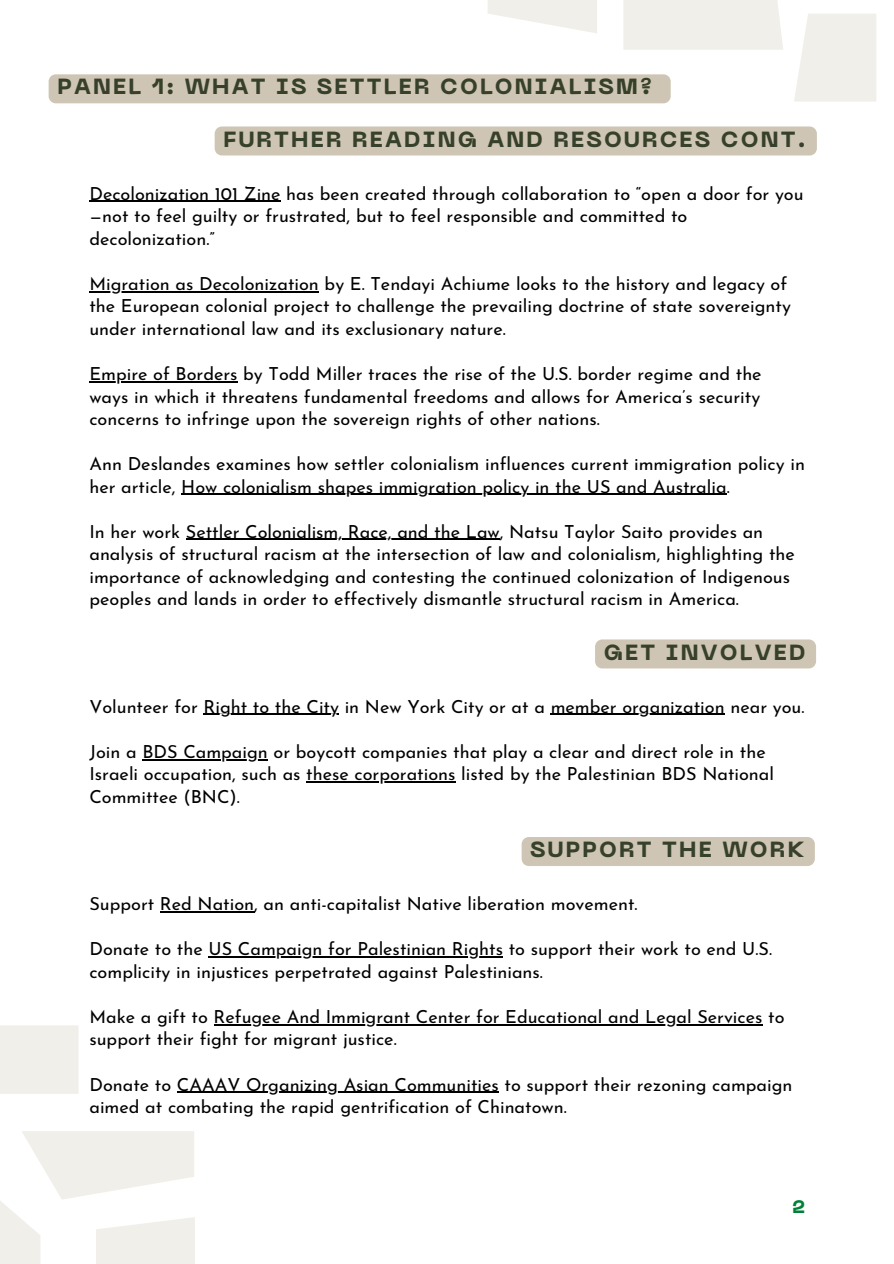
<style>
.page{position:relative;width:894px;height:1264px;background:#fff}
.page>*{position:absolute;margin:0;border:0;box-sizing:border-box;transform-origin:0 0}
.t1{font:800 21.75px "PP Neue Machina";letter-spacing:.1em;color:#36402b}
.t2{font:18px/22.5px "Josefin Sans";color:#000}
.t3{font:800 18px "PP Neue Machina";color:#008037}
</style>
<div class="page">
<svg style="left:0;top:1025px;width:438px;height:238px"></svg>
<div style="left:49px;top:74px;width:425px;height:29px;background:#cec5b4"></div>
<div style="left:214px;top:126px;width:260px;height:29px;background:#cec5b4"></div>
<div style="left:595px;top:639px;width:220px;height:29px;background:#cec5b4"></div>
<div style="left:521px;top:837px;width:293px;height:29px;background:#cec5b4"></div>
<hr style="left:89px;top:201px;width:191px;height:1px;background:#000">
<hr style="left:89px;top:291px;width:230px;height:1px;background:#000">
<hr style="left:89px;top:381px;width:148px;height:1px;background:#000">
<hr style="left:181px;top:494px;width:545px;height:1px;background:#000">
<hr style="left:186px;top:539px;width:313px;height:1px;background:#000">
<hr style="left:203px;top:714px;width:136px;height:1px;background:#000">
<hr style="left:550px;top:714px;width:174px;height:1px;background:#000">
<hr style="left:142px;top:759px;width:126px;height:1px;background:#000">
<hr style="left:306px;top:781px;width:149px;height:1px;background:#000">
<hr style="left:160px;top:911px;width:94px;height:1px;background:#000">
<hr style="left:208px;top:956px;width:295px;height:1px;background:#000">
<hr style="left:213px;top:1024px;width:549px;height:1px;background:#000">
<hr style="left:177px;top:1091px;width:321px;height:1px;background:#000">
<svg style="left:474px;top:0;width:402px;height:156px"></svg>
<p class="t1" style="left:57px;top:78px;width:596px">PANEL 1: WHAT IS SETTLER COLONIALISM?</p>
<p class="t1" style="left:223px;top:131px;width:583px">FURTHER READING AND RESOURCES CONT.</p>
<p class="t2" style="left:89px;top:184px;width:715px">Decolonization 101 Zine has been created through collaboration to “open a door for you —not to feel guilty or frustrated, but to feel responsible and committed to decolonization.”</p>
<p class="t2" style="left:89px;top:274px;width:702px">Migration as Decolonization by E. Tendayi Achiume looks to the history and legacy of the European colonial project to challenge the prevailing doctrine of state sovereignty under international law and its exclusionary nature.</p>
<p class="t2" style="left:89px;top:364px;width:673px;text-align:justify">Empire of Borders by Todd Miller traces the rise of the U.S. border regime and the ways in which it threatens fundamental freedoms and allows for America’s security concerns to infringe upon the sovereign rights of other nations.</p>
<p class="t2" style="left:89px;top:454px;width:716px">Ann Deslandes examines how settler colonialism influences current immigration policy in her article, How colonialism shapes immigration policy in the US and Australia.</p>
<p class="t2" style="left:89px;top:522px;width:706px">In her work Settler Colonialism, Race, and the Law, Natsu Taylor Saito provides an analysis of structural racism at the intersection of law and colonialism, highlighting the importance of acknowledging and contesting the continued colonization of Indigenous peoples and lands in order to effectively dismantle structural racism in America.</p>
<p class="t1" style="left:603px;top:643px;width:203px">GET INVOLVED</p>
<p class="t2" style="left:89px;top:697px;width:716px">Volunteer for Right to the City in New York City or at a member organization near you.</p>
<p class="t2" style="left:89px;top:742px;width:686px">Join a BDS Campaign or boycott companies that play a clear and direct role in the<br>Israeli occupation, such as these corporations listed by the Palestinian BDS National<br>Committee (BNC).</p>
<p class="t1" style="left:530px;top:841px;width:275px">SUPPORT THE WORK</p>
<p class="t2" style="left:89px;top:894px;width:549px">Support Red Nation, an anti-capitalist Native liberation movement.</p>
<p class="t2" style="left:89px;top:939px;width:684px">Donate to the US Campaign for Palestinian Rights to support their work to end U.S. complicity in injustices perpetrated against Palestinians.</p>
<p class="t2" style="left:89px;top:1007px;width:696px">Make a gift to Refugee And Immigrant Center for Educational and Legal Services to support their fight for migrant justice.</p>
<p class="t2" style="left:89px;top:1074px;width:704px">Donate to CAAAV Organizing Asian Communities to support their rezoning campaign aimed at combating the rapid gentrification of Chinatown.</p>
<p class="t3" style="left:792px;top:1200px;width:14px">2</p>
</div>
